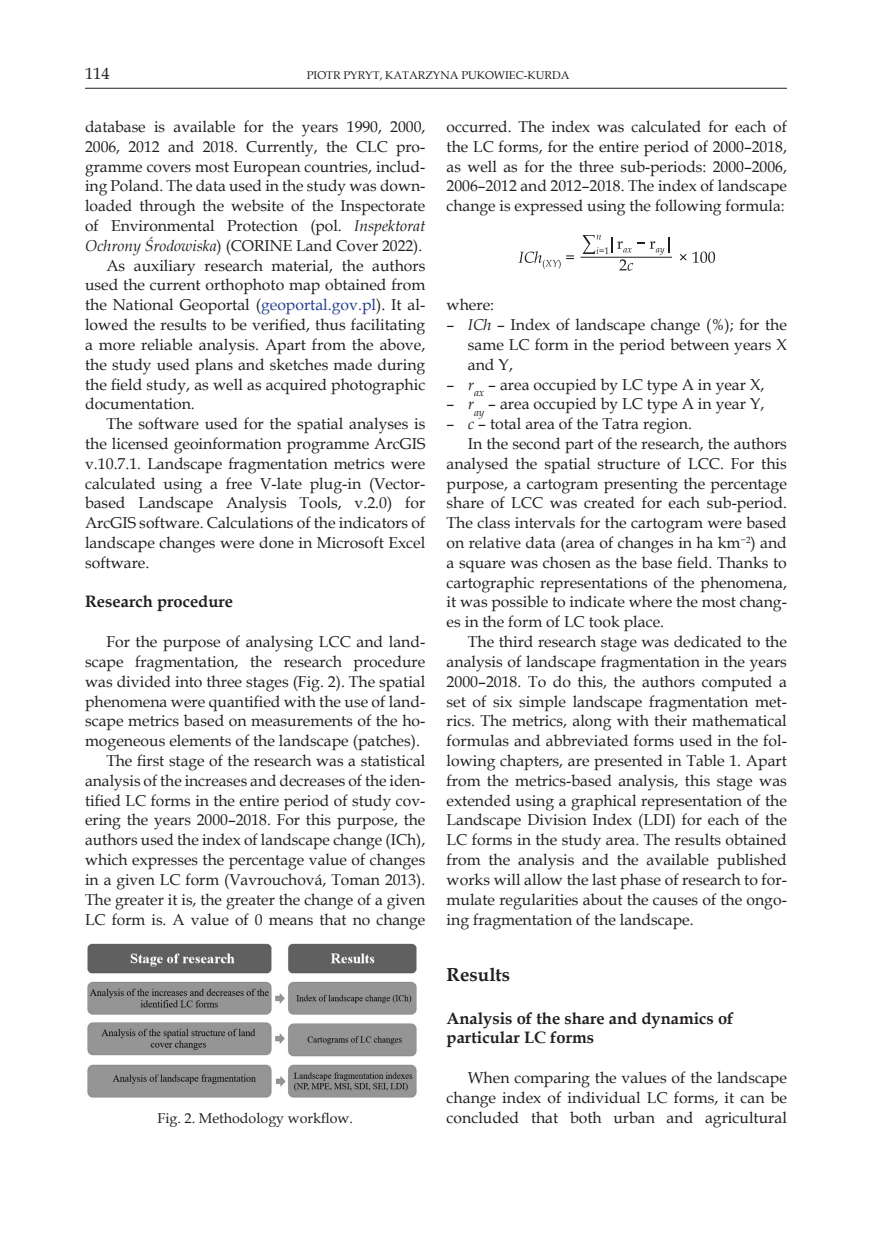
<style>
.page{position:relative;width:872px;height:1234px;background:#fff}
.page>*{position:absolute;margin:0;border:0;box-sizing:border-box;transform-origin:0 0}
.Podtytuł_1{font:700 18.75px "Book Antiqua";color:#231f20}
.Podtytuł_2_pod_1{font:700 16.5px/19.8px "Book Antiqua";color:#231f20}
.Podtytuł_2{font:700 16.5px "Book Antiqua";color:#231f20}
.t1{font:16.5px "Book Antiqua";color:#231f20}
.t2{font:15.75px/19.8px "Book Antiqua";color:#231f20;text-align:justify}
.Podpis_ryciny{font:14.25px "Book Antiqua";color:#231f20}
.t3{font:11.25px "Book Antiqua";color:#231f20}
.s1{font-style:italic}
.s2{color:#253f8e}
</style>
<div class="page">
<hr style="left:85px;top:88px;width:702px;height:1px;background:#231f20">
<svg style="left:518px;top:251px;width:42px;height:18px"></svg>
<svg style="left:566px;top:255px;width:8px;height:4px"></svg>
<hr style="left:580px;top:257px;width:92px;height:1px;background:#231f20">
<svg style="left:582px;top:235px;width:88px;height:35px"></svg>
<svg style="left:680px;top:254px;width:6px;height:6px"></svg>
<svg style="left:692px;top:251px;width:23px;height:12px"></svg>
<img style="left:87px;top:943px;width:330px;height:155px">
<p class="t1" style="left:85px;top:62px;width:26px">114</p>
<p class="t3" style="left:307px;top:68px;width:15px">Piotr</p>
<p class="t3" style="left:343px;top:68px;width:16px">Pyryt</p>
<p class="t3" style="left:380px;top:68px;width:23px">, Katar</p>
<p class="t3" style="left:425px;top:68px;width:17px">zyna</p>
<p class="t3" style="left:461px;top:68px;width:16px">Pukowiec</p>
<p class="t3" style="left:524px;top:68px;width:22px">-Kurda</p>
<p class="t2" style="left:85px;top:116px;width:342px">database is available for the years 1990, 2000, 2006, 2012 and 2018. Currently, the CLC pro&shy;gramme covers most European countries, includ&shy;ing Poland. The data used in the study was down&shy;loaded through the website of the Inspectorate of Environmental Protection (pol. <span class="s1">Inspektorat Ochrony Środowiska</span>) (CORINE Land Cover 2022).</p>
<p class="t2" style="left:85px;top:255px;width:342px;text-indent:21px">As auxiliary research material, the authors used the current orthophoto map obtained from the National Geoportal (<span class="s2">geoportal.gov.pl</span>). It al&shy;lowed the results to be verified, thus facilitating a more reliable analysis. Apart from the above, the study used plans and sketches made during the field study, as well as acquired photographic documentation.</p>
<p class="t2" style="left:85px;top:413px;width:342px;text-indent:21px">The software used for the spatial analyses is the licensed geoinformation programme ArcGIS v.10.7.1. Landscape fragmentation metrics were calculated using a free V-late plug-in (Vector&shy;based Landscape Analysis Tools, v.2.0) for ArcGIS software. Calculations of the indicators of landscape changes were done in Microsoft Excel software.</p>
<p class="Podtytuł_2" style="left:85px;top:590px;width:150px">Research procedure</p>
<p class="t2" style="left:85px;top:631px;width:342px;text-indent:21px">For the purpose of analysing LCC and land&shy;scape fragmentation, the research procedure was divided into three stages (Fig. 2). The spatial phenomena were quantified with the use of land&shy;scape metrics based on measurements of the ho&shy;mogeneous elements of the landscape (patches).</p>
<p class="t2" style="left:85px;top:750px;width:342px;text-indent:21px">The first stage of the research was a statistical analysis of the increases and decreases of the iden&shy;tified LC forms in the entire period of study cov&shy;ering the years 2000–2018. For this purpose, the authors used the index of landscape change (ICh), which expresses the percentage value of changes in a given LC form (Vavrouchová, Toman 2013).<br>The greater it is, the greater the change of a given LC form is. A value of 0 means that no change</p>
<p class="t2" style="left:446px;top:116px;width:342px">occurred. The index was calculated for each of the LC forms, for the entire period of 2000–2018, as well as for the three sub-periods: 2000–2006, 2006–2012 and 2012–2018. The index of landscape change is expressed using the following formula:</p>
<p class="t2" style="left:446px;top:294px;width:49px">where:</p>
<p class="t2" style="left:468px;top:314px;width:320px;text-indent:-21px">– <span class="s1">ICh</span> – Index of landscape change (%); for the same LC form in the period between years X and Y,</p>
<p class="t2" style="left:446px;top:374px;width:319px">– <span class="s1">r</span><sub>ax</sub> – area occupied by LC type A in year X,</p>
<p class="t2" style="left:446px;top:393px;width:319px">– <span class="s1">r</span><sub>ay</sub> – area occupied by LC type A in year Y,</p>
<p class="t2" style="left:446px;top:413px;width:247px">– <span class="s1">c</span> – total area of the Tatra region.</p>
<p class="t2" style="left:446px;top:433px;width:342px;text-indent:21px">In the second part of the research, the authors analysed the spatial structure of LCC. For this purpose, a cartogram presenting the percentage share of LCC was created for each sub-period.<br>The class intervals for the cartogram were based on relative data (area of changes in ha km<sup>−2</sup>) and a square was chosen as the base field. Thanks to cartographic representations of the phenomena, it was possible to indicate where the most chang&shy;es in the form of LC took place.</p>
<p class="t2" style="left:446px;top:631px;width:342px;text-indent:21px">The third research stage was dedicated to the analysis of landscape fragmentation in the years 2000–2018. To do this, the authors computed a set of six simple landscape fragmentation met&shy;rics. The metrics, along with their mathematical formulas and abbreviated forms used in the fol&shy;lowing chapters, are presented in Table 1. Apart from the metrics-based analysis, this stage was extended using a graphical representation of the Landscape Division Index (LDI) for each of the LC forms in the study area. The results obtained from the analysis and the available published works will allow the last phase of research to for&shy;mulate regularities about the causes of the ongo&shy;ing fragmentation of the landscape.</p>
<p class="Podtytuł_1" style="left:446px;top:961px;width:65px">Results</p>
<p class="Podtytuł_2_pod_1" style="left:446px;top:1007px;width:288px">Analysis of the share and dynamics of particular LC forms</p>
<p class="t2" style="left:446px;top:1067px;width:342px;text-align:right">When comparing the values of the landscape change index of individual LC forms, it can be</p>
<p class="Podpis_ryciny" style="left:157px;top:1107px;width:197px">Fig. 2. Methodology workflow.</p>
<p class="t2" style="left:446px;top:1106px;width:342px">concluded that both urban and agricultural</p>
</div>
